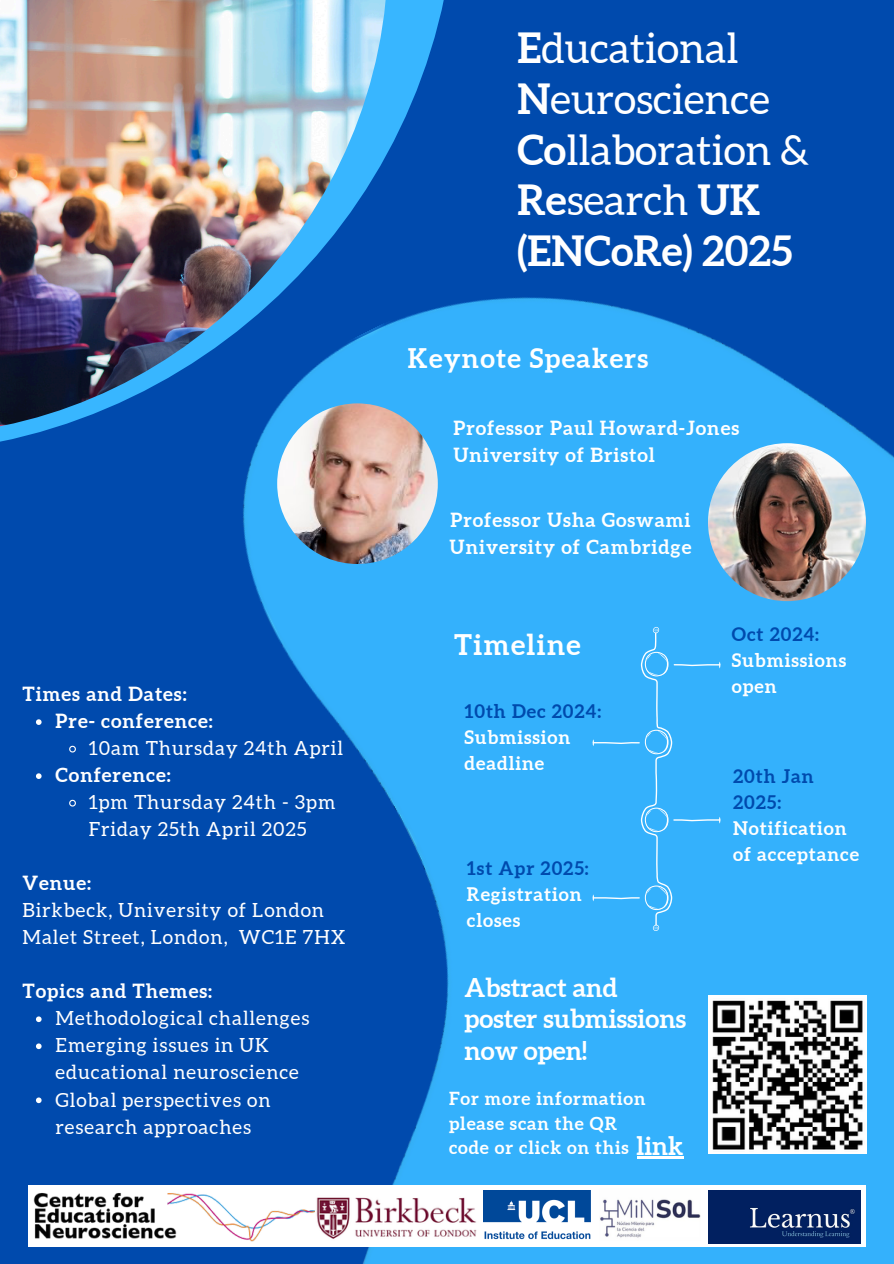
<style>
.page{position:relative;width:894px;height:1264px;background:#fff}
.page>*{position:absolute;margin:0;border:0;box-sizing:border-box;transform-origin:0 0}
.t1{font:41.55px/50.7px "Aleo";color:#fff}
.t2{font:700 28.5px "Aleo";letter-spacing:.05em;color:#fff}
.t3{font:700 27px "Aleo";letter-spacing:.05em;color:#fff}
.t4{font:700 25.8px/31.5px "Aleo";color:#fff}
.t5{font:700 25.2px "Aleo";color:#fff}
.t6{font:19.5px/27px "Aleo";letter-spacing:.05em;color:#fff}
.t7{font:700 19.5px/27px "Aleo";letter-spacing:.05em;color:#fff}
.t8{font:700 18.75px/26px "Aleo";letter-spacing:.05em;color:#fff}
.t9{font:700 18px/24.8px "Aleo";letter-spacing:.05em;color:#fff}
.s1{font-weight:700}
.s2{color:#004aad}
</style>
<div class="page">
<div style="left:0;top:0;width:893px;height:1263px;background:#004aad"></div>
<svg style="left:388px;top:0;width:56px;height:107px;fill:#38b6ff"></svg>
<img style="left:0;top:0;width:388px;height:107px">
<img style="left:0;top:107px;width:893px;height:1156px">
<div style="left:592px;top:627px;width:128px;height:304px;background:#34b1fc"></div>
<img style="left:707px;top:443px;width:158px;height:158px;border-radius:50%">
<img style="left:277px;top:403px;width:160px;height:161px;border-radius:50%">
<div style="left:28px;top:1185px;width:837px;height:62px;background:#fff"></div>
<img style="left:483px;top:1190px;width:107px;height:50px">
<img style="left:33px;top:1193px;width:282px;height:49px">
<img style="left:600px;top:1199px;width:100px;height:39px">
<img style="left:316px;top:1197px;width:161px;height:42px">
<img style="left:708px;top:1190px;width:151px;height:53px">
<img style="left:708px;top:995px;width:157px;height:158px">
<svg style="left:36px;top:719px;width:6px;height:6px"></svg>
<svg style="left:68px;top:745px;width:9px;height:8px"></svg>
<svg style="left:36px;top:773px;width:6px;height:6px"></svg>
<svg style="left:68px;top:799px;width:9px;height:8px"></svg>
<svg style="left:36px;top:1016px;width:6px;height:6px"></svg>
<svg style="left:36px;top:1043px;width:6px;height:6px"></svg>
<svg style="left:36px;top:1097px;width:6px;height:6px"></svg>
<hr style="left:636px;top:1156px;width:47px;height:2px;background:#fff">
<p class="t7" style="left:22px;top:680px;width:166px">Times and Dates:</p>
<p class="t7" style="left:56px;top:707px;width:159px">Pre- conference:</p>
<p class="t6" style="left:89px;top:734px;width:256px">10am Thursday 24th April</p>
<h2 class="t7" style="left:56px;top:761px;width:116px">Conference:</h2>
<h4 class="t6" style="left:89px;top:788px;width:248px">1pm Thursday 24th - 3pm<br>Friday 25th April 2025</h4>
<h4 class="t7" style="left:22px;top:869px;width:70px">Venue:</h4>
<h4 class="t6" style="left:22px;top:896px;width:303px">Birkbeck, University of London</h4>
<h4 class="t6" style="left:22px;top:923px;width:324px">Malet Street, London, WC1E 7HX</h4>
<h2 class="t7" style="left:22px;top:977px;width:191px">Topics and Themes:</h2>
<h4 class="t6" style="left:56px;top:1004px;width:255px">Methodological challenges</h4>
<h3 class="t6" style="left:56px;top:1031px;width:245px">Emerging issues in UK educational neuroscience</h3>
<p class="t6" style="left:56px;top:1085px;width:216px">Global perspectives on research approaches</p>
<p class="t1" style="left:517px;top:23px;width:294px"><span class="s1">E</span>ducational<br><span class="s1">N</span>euroscience<br><span class="s1">Co</span>llaboration &amp;<br><span class="s1">Re</span>search <span class="s1">UK (ENCoRe) 2025</span></p>
<p class="t3" style="left:408px;top:343px;width:242px">Keynote Speakers</p>
<p class="t7" style="left:453px;top:414px;width:287px">Professor Paul Howard-Jones<br>University of Bristol</p>
<h4 class="t7" style="left:449px;top:506px;width:243px">Professor Usha Goswami<br>University of Cambridge</h4>
<p class="t2" style="left:454px;top:628px;width:128px">Timeline</p>
<p class="t8" style="left:464px;top:698px;width:138px"><span class="s2">10th Dec 2024:<br></span>Submission deadline</p>
<p class="t8" style="left:467px;top:855px;width:123px"><span class="s2">1st Apr 2025:<br></span>Registration closes</p>
<p class="t4" style="left:464px;top:971px;width:223px">Abstract and poster submissions now open!</p>
<p class="t9" style="left:449px;top:1085px;width:198px">For more information please scan the QR code or click on this</p>
<p class="t5" style="left:636px;top:1130px;width:48px">link</p>
<p class="t8" style="left:731px;top:621px;width:116px"><span class="s2">Oct 2024:<br></span>Submissions open</p>
<p class="t8" style="left:733px;top:763px;width:127px"><span class="s2">20th Jan<br>2025:<br></span>Notification of acceptance</p>
</div>
